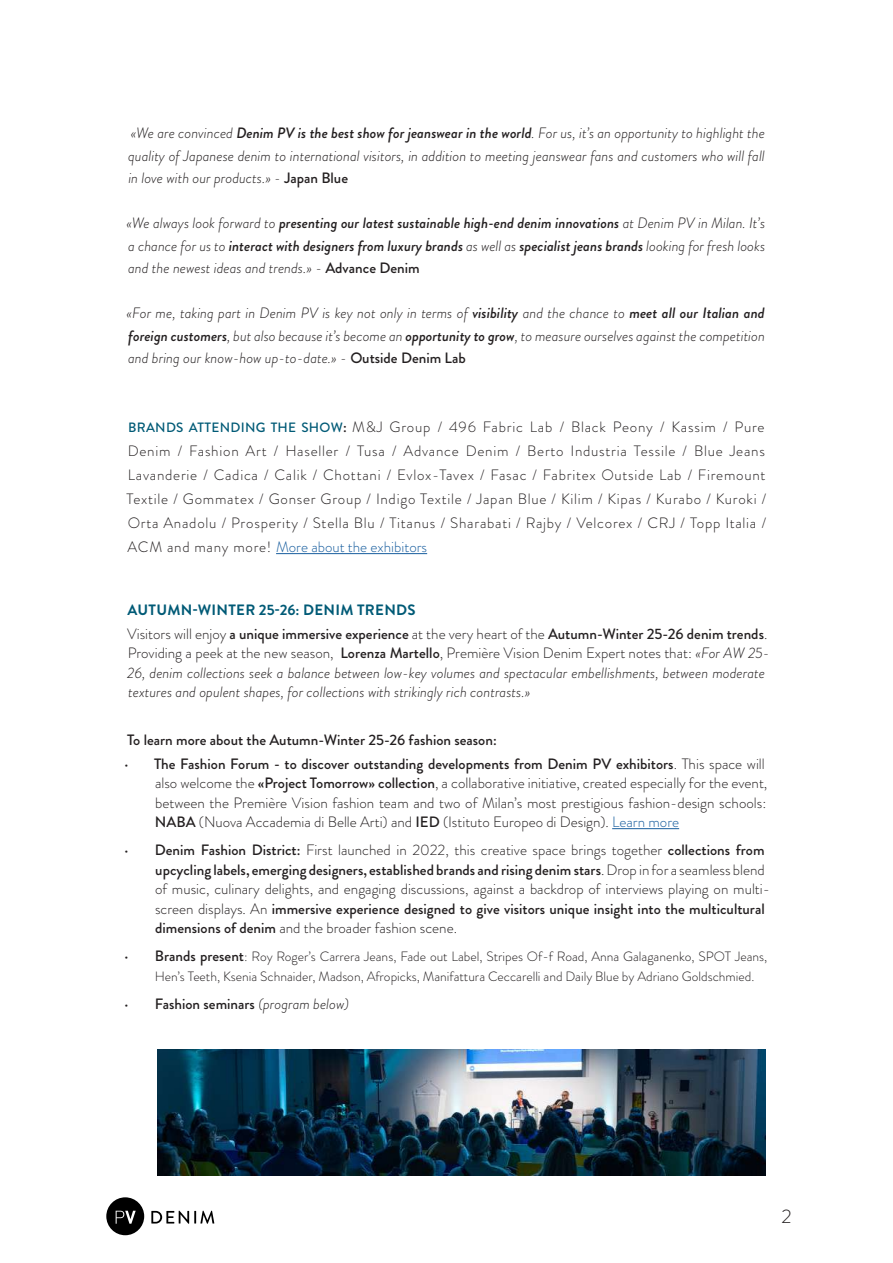
<style>
.page{position:relative;width:893px;height:1263px;background:#fff}
.page>*{position:absolute;margin:0;border:0;box-sizing:border-box;transform-origin:0 0}
.t1{font:300 19.5px "Brandon Grotesque";color:#231f20}
.t2{font:300 15px/19.5px "Brandon Grotesque";color:#231f20}
.t3{font:italic 300 15px/22.5px "Brandon Grotesque";color:#231f20;text-align:justify}
.t4{font:500 15px/23.7px "Brandon Grotesque";color:#231f20}
.t5{font:300 13.5px/19.5px "Brandon Grotesque";color:#231f20}
.s1{font-weight:500}
.s2{font-weight:500;font-style:normal}
.s3{font-weight:500;font-size:13.5px;color:#005a76}
.s4{color:#175d9e}
.s5{font-weight:700;color:#005a76}
.s6{font-weight:300}
.s7{font-style:normal}
.s8{font-size:15px}
.s9{font-weight:500;font-size:15px}
.s10{font-weight:300;font-style:italic}
</style>
<div class="page">
<svg style="left:151px;top:1211px;width:63px;height:13px"></svg>
<div style="left:106px;top:1197px;width:38px;height:38px;background:#000;border-radius:50%"></div>
<svg style="left:116px;top:1211px;width:20px;height:13px"></svg>
<hr style="left:276px;top:553px;width:151px;height:1px;background:#175d9e">
<hr style="left:612px;top:828px;width:67px;height:1px;background:#175d9e">
<img style="left:157px;top:1049px;width:608px;height:126px">
<p class="t3" style="left:128px;top:122px;width:638px">«We are convinced <span class="s1">Denim PV is the best show for jeanswear in the world</span>. For us, it’s an opportunity to highlight the quality of Japanese denim to international visitors, in addition to meeting jeanswear fans and customers who will fall in love with our products.» - <span class="s2">Japan Blue</span></p>
<p class="t3" style="left:126px;top:212px;width:640px">«We always look forward to <span class="s1">presenting our latest sustainable high-end denim innovations</span> at Denim PV in Milan. It’s a chance for us to <span class="s1">interact with designers from luxury brands</span> as well as <span class="s1">specialist jeans brands</span> looking for fresh looks and the newest ideas and trends.» - <span class="s2">Advance Denim</span></p>
<p class="t3" style="left:126px;top:302px;width:640px">«For me, taking part in Denim PV is key not only in terms of <span class="s1">visibility</span> and the chance to <span class="s1">meet all our Italian and foreign customers</span>, but also because it’s become an <span class="s1">opportunity to grow</span>, to measure ourselves against the competition and bring our know-how up-to-date.» - <span class="s2">Outside Denim Lab</span></p>
<p class="t2" style="left:127px;top:415px;width:641px;line-height:24px;text-align:justify"><span class="s3">BRANDS ATTENDING THE SHOW</span><span class="s1">:</span> M&amp;J Group / 496 Fabric Lab / Black Peony / Kassim / Pure Denim / Fashion Art / Haseller / Tusa / Advance Denim / Berto Industria Tessile / Blue Jeans Lavanderie / Cadica / Calik / Chottani / Evlox-Tavex / Fasac / Fabritex Outside Lab / Firemount Textile / Gommatex / Gonser Group / Indigo Textile / Japan Blue / Kilim / Kipas / Kurabo / Kuroki / Orta Anadolu / Prosperity / Stella Blu / Titanus / Sharabati / Rajby / Velcorex / CRJ / Topp Italia / ACM and many more! <span class="s4">More about the exhibitors</span></p>
<p class="t4" style="left:127px;top:598px;width:642px"><span class="s5">AUTUMN-WINTER 25-26: DENIM TRENDS<br></span><span class="s6">Visitors will enjoy</span> a unique immersive experience <span class="s6">at the very heart of the</span> Autumn-Winter 25-26 denim trends<span class="s6">.</span></p>
<p class="t3" style="left:127px;top:643px;width:644px;line-height:19.5px;text-align:left"><span class="s7">Providing a peek at the new season,</span> <span class="s2">Lorenza Martello</span><span class="s7">, Première Vision Denim Expert notes that:</span> «For AW 25-<br>26, denim collections seek a balance between low-key volumes and spectacular embellishments, between moderate textures and opulent shapes, for collections with strikingly rich contrasts.»</p>
<p class="t4" style="left:127px;top:728px;width:371px">To learn more about the Autumn-Winter 25-26 fashion season:</p>
<p class="t2" style="left:155px;top:754px;width:614px;text-indent:-31px">• <span class="s1">The Fashion Forum - to discover outstanding developments from Denim PV exhibitors</span>. This space will also welcome the <span class="s1">«Project Tomorrow» collection</span>, a collaborative initiative, created especially for the event, between the Première Vision fashion team and two of Milan’s most prestigious fashion-design schools:<br><span class="s1">NABA</span> (Nuova Accademia di Belle Arti) and <span class="s1">IED</span> (Istituto Europeo di Design). <span class="s4">Learn more</span></p>
<p class="t2" style="left:155px;top:840px;width:616px;text-indent:-31px">• <span class="s1">Denim Fashion District:</span> First launched in 2022, this creative space brings together <span class="s1">collections from upcycling labels, emerging designers, established brands and rising denim stars</span>. Drop in for a seamless blend of music, culinary delights, and engaging discussions, against a backdrop of interviews playing on multi&shy;screen displays. An <span class="s1">immersive experience designed to give visitors unique insight into the multicultural dimensions of denim</span> and the broader fashion scene.</p>
<p class="t5" style="left:155px;top:947px;width:614px;text-indent:-31px"><span class="s8">•</span> <span class="s9">Brands present</span>: Roy Roger’s Carrera Jeans, Fade out Label, Stripes Of-f Road, Anna Galaganenko, SPOT Jeans,<br>Hen’s Teeth, Ksenia Schnaider, Madson, Afropicks, Manifattura Ceccarelli and Daily Blue by Adriano Goldschmied.</p>
<p class="t4" style="left:124px;top:992px;width:227px"><span class="s6">•</span> Fashion seminars <span class="s10">(program below)</span></p>
<h1 class="t1" style="left:782px;top:1203px;width:12px">2</h1>
</div>
